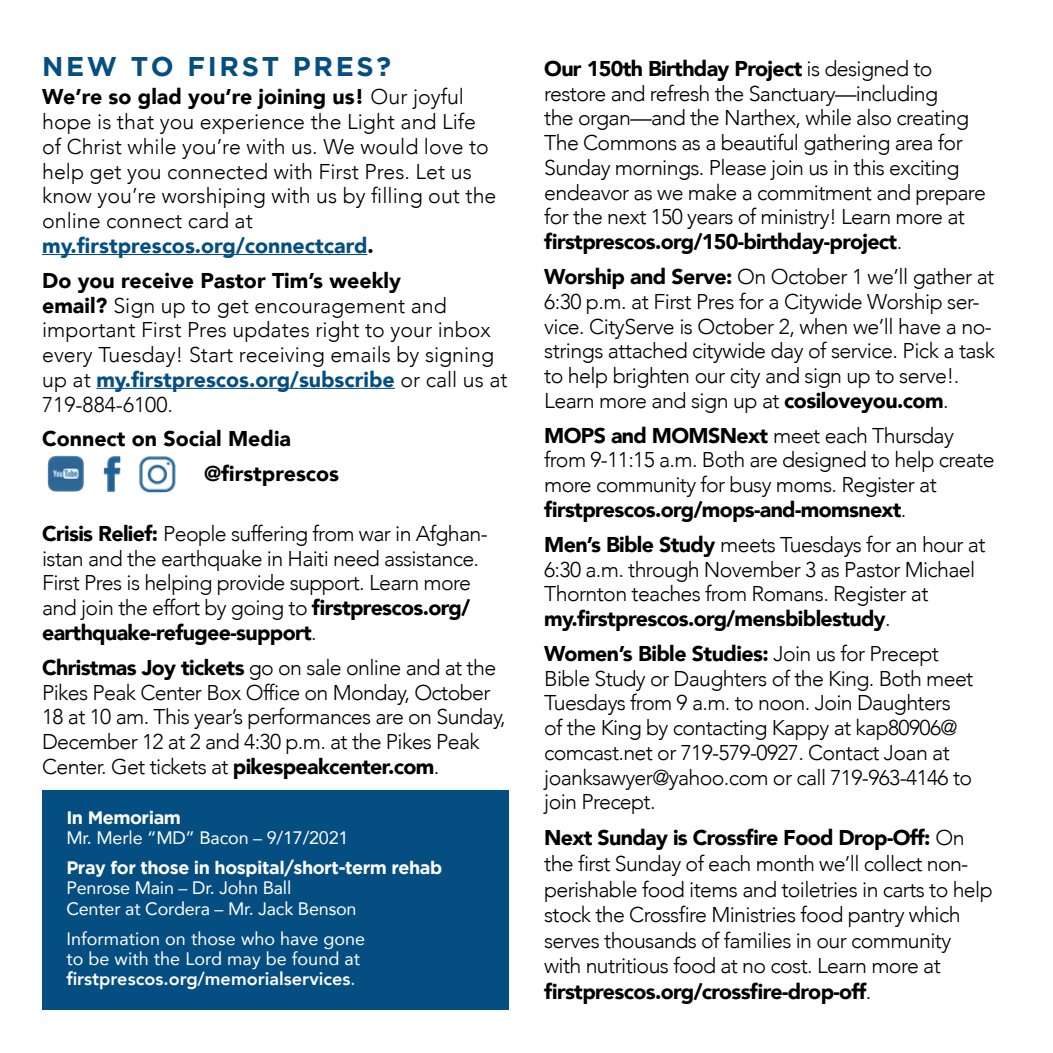
<style>
.page{position:relative;width:1053px;height:1053px;background:#fff}
.page>*{position:absolute;margin:0;border:0;box-sizing:border-box;transform-origin:0 0}
.t1{font:700 27px "Gotham";letter-spacing:.1em;color:#054e81}
.t2{font:300 21.38px/24.8px "Avenir";letter-spacing:-.03em;color:#000}
.t3{font:300 21.38px/24.8px "Avenir";color:#000}
.t4{font:900 21.38px/34.9px "Avenir";color:#000}
.t5{font:18px/20.2px "Avenir";letter-spacing:-.01em;color:#fff}
.t6{font:700 18px "Gotham";letter-spacing:-.025em;color:#fff}
.s1{font-weight:900}
.s2{font-weight:900;color:#054e81}
.s3{font-weight:800}
</style>
<div class="page">
<hr style="left:42px;top:254px;width:325px;height:1px;background:#054e81">
<hr style="left:96px;top:388px;width:299px;height:1px;background:#054e81">
<img style="left:48px;top:456px;width:36px;height:36px">
<img style="left:103px;top:456px;width:18px;height:36px">
<img style="left:139px;top:456px;width:36px;height:37px">
<div style="left:42px;top:790px;width:466px;height:219px;background:#054e81"></div>
<p class="t1" style="left:42px;top:51px;width:351px">NEW TO FIRST PRES?</p>
<p class="t3" style="left:42px;top:85px;width:456px"><span class="s1">We’re so glad you’re joining us!</span> Our joyful hope is that you experience the Light and Life of Christ while you’re with us. We would love to help get you connected with First Pres. Let us know you’re worshiping with us by filling out the online connect card at <span class="s2">my.firstprescos.org/connectcard</span><span class="s1">.</span></p>
<p class="t3" style="left:42px;top:268px;width:467px"><span class="s1">Do you receive Pastor Tim’s weekly<br>email?</span> Sign up to get encouragement and important First Pres updates right to your inbox every Tuesday! Start receiving emails by signing up at <span class="s2">my.firstprescos.org/subscribe</span> or call us at 719-884-6100.</p>
<p class="t4" style="left:204px;top:421px;width:137px;text-indent:-162px">Connect on Social Media @firstprescos</p>
<p class="t2" style="left:42px;top:521px;width:447px"><span class="s1">Crisis Relief:</span> People suffering from war in Afghan&shy;istan and the earthquake in Haiti need assistance.<br>First Pres is helping provide support. Learn more and join the effort by going to <span class="s1">firstprescos.org/ earthquake-refugee-support</span>.</p>
<p class="t2" style="left:42px;top:655px;width:465px"><span class="s1">Christmas Joy tickets</span> go on sale online and at the Pikes Peak Center Box Office on Monday, October 18 at 10 am. This year’s performances are on Sunday, December 12 at 2 and 4:30 p.m. at the Pikes Peak Center. Get tickets at <span class="s1">pikespeakcenter.com</span>.</p>
<p class="t6" style="left:66px;top:807px;width:116px">In Memoriam</p>
<p class="t5" style="left:66px;top:827px;width:284px">Mr. Merle “MD” Bacon – 9/17/2021</p>
<p class="t6" style="left:66px;top:857px;width:377px">Pray for those in hospital/short-term rehab</p>
<p class="t5" style="left:66px;top:877px;width:292px">Penrose Main – Dr. John Ball<br>Center at Cordera – Mr. Jack Benson</p>
<p class="t5" style="left:66px;top:928px;width:300px">Information on those who have gone to be with the Lord may be found at <span class="s3">firstprescos.org/memorialservices</span>.</p>
<p class="t2" style="left:544px;top:56px;width:443px"><span class="s1">Our 150th Birthday Project</span> is designed to restore and refresh the Sanctuary—including<br>the organ—and the Narthex, while also creating The Commons as a beautiful gathering area for Sunday mornings. Please join us in this exciting endeavor as we make a commitment and prepare for the next 150 years of ministry! Learn more at <span class="s1">firstprescos.org/150-birthday-project</span>.</p>
<p class="t2" style="left:544px;top:264px;width:452px"><span class="s1">Worship and Serve:</span> On October 1 we’ll gather at 6:30 p.m. at First Pres for a Citywide Worship ser&shy;vice. CityServe is October 2, when we’ll have a no&shy;strings attached citywide day of service. Pick a task to help brighten our city and sign up to serve!.<br>Learn more and sign up at <span class="s1">cosiloveyou.com</span>.</p>
<p class="t2" style="left:544px;top:423px;width:452px"><span class="s1">MOPS and MOMSNext</span> meet each Thursday from 9-11:15 a.m. Both are designed to help create more community for busy moms. Register at <span class="s1">firstprescos.org/mops-and-momsnext</span>.</p>
<p class="t2" style="left:544px;top:532px;width:443px"><span class="s1">Men’s Bible Study</span> meets Tuesdays for an hour at 6:30 a.m. through November 3 as Pastor Michael Thornton teaches from Romans. Register at <span class="s1">my.firstprescos.org/mensbiblestudy</span>.</p>
<p class="t2" style="left:544px;top:641px;width:431px"><span class="s1">Women’s Bible Studies:</span> Join us for Precept Bible Study or Daughters of the King. Both meet Tuesdays from 9 a.m. to noon. Join Daughters of the King by contacting Kappy at kap80906@ comcast.net or 719-579-0927. Contact Joan at joanksawyer@yahoo.com or call 719-963-4146 to join Precept.</p>
<p class="t2" style="left:544px;top:825px;width:450px;line-height:25.7px"><span class="s1">Next Sunday is Crossfire Food Drop-Off:</span> On the first Sunday of each month we’ll collect non&shy;perishable food items and toiletries in carts to help stock the Crossfire Ministries food pantry which serves thousands of families in our community with nutritious food at no cost. Learn more at <span class="s1">firstprescos.org/crossfire-drop-off</span>.</p>
</div>
